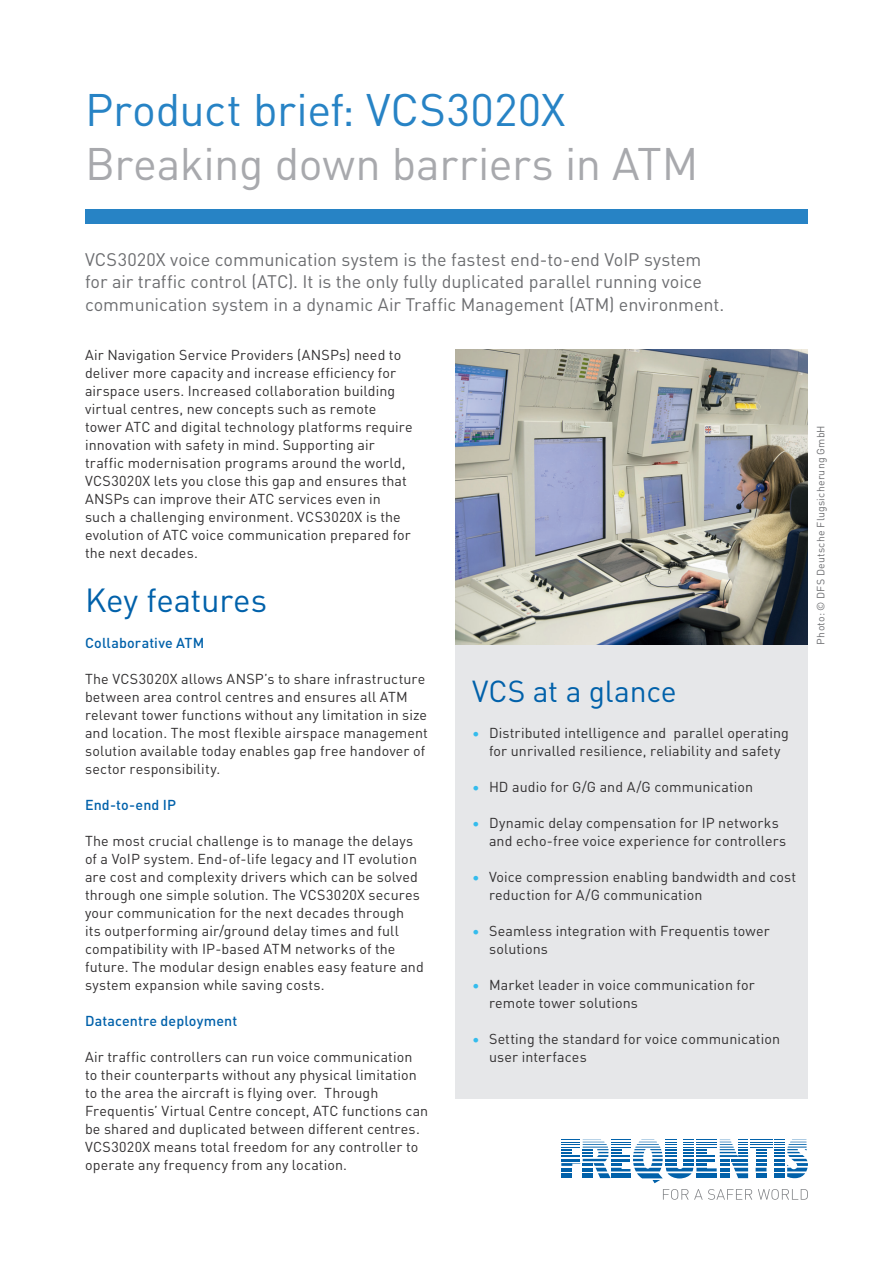
<style>
.page{position:relative;width:893px;height:1263px;background:#fff}
.page>*{position:absolute;margin:0;border:0;box-sizing:border-box;transform-origin:0 0}
._02_FRQ_U1_subheadli{font:45px "DINOT";letter-spacing:-.01em;color:#a8a9ad}
._01_FRQ_U1_headline{font:45px "DINOT";letter-spacing:-.005em;color:#2783c5}
._02_FRQ_I_headline_h{font:33px "DINOT";letter-spacing:-.01em;color:#0161aa}
.t1{font:30px "DINOT";letter-spacing:-.01em;color:#0161aa}
._06_FRQ_I_copy_mediu{font:18px/22.5px "DINOT";letter-spacing:-.005em;color:#6c6d70}
._07_FRQ_I_copy_norma{font:14.25px/18px "DINOT";letter-spacing:.01em;color:#312f30}
._07_FRQ_I_copy_norma-2{font:500 14.25px "DINOT";letter-spacing:.01em;color:#0161aa}
._06_FRQ_I_copy_mediu-2{font:10.5px "DINOT";letter-spacing:.025em;color:#6c6d70}
.s1{color:#34bced}
</style>
<div class="page">
<svg style="left:663px;top:1189px;width:145px;height:11px"></svg>
<svg style="left:561px;top:1140px;width:247px;height:43px"></svg>
<div style="left:85px;top:209px;width:723px;height:14px;background:#2783c5"></div>
<div style="left:455px;top:624px;width:353px;height:474px;background:#e6e7e9"></div>
<img style="left:455px;top:350px;width:353px;height:295px">
<p class="_01_FRQ_U1_headline" style="left:85px;top:75px;width:482px">Product brief: VCS3020X</p>
<p class="_02_FRQ_U1_subheadli" style="left:85px;top:129px;width:615px">Breaking down barriers in ATM</p>
<p class="_06_FRQ_I_copy_mediu" style="left:85px;top:247px;width:641px">VCS3020X voice communication system is the fastest end-to-end VoIP system for air traffic control (ATC). It is the only fully duplicated parallel running voice communication system in a dynamic Air Traffic Management (ATM) environment.</p>
<p class="_07_FRQ_I_copy_norma" style="left:85px;top:345px;width:329px">Air Navigation Service Providers (ANSPs) need to deliver more capacity and increase efficiency for airspace users. Increased collaboration building virtual centres, new concepts such as remote tower ATC and digital technology platforms require innovation with safety in mind. Supporting air traffic modernisation programs around the world, VCS3020X lets you close this gap and ensures that ANSPs can improve their ATC services even in such a challenging environment. VCS3020X is the evolution of ATC voice communication prepared for the next decades.</p>
<p class="_02_FRQ_I_headline_h" style="left:85px;top:575px;width:184px">Key features</p>
<p class="_07_FRQ_I_copy_norma-2" style="left:85px;top:634px;width:121px">Collaborative ATM</p>
<p class="_07_FRQ_I_copy_norma" style="left:85px;top:669px;width:344px">The VCS3020X allows ANSP’s to share infrastructure between area control centres and ensures all ATM relevant tower functions without any limitation in size and location. The most flexible airspace management solution available today enables gap free handover of sector responsibility.</p>
<p class="_07_FRQ_I_copy_norma-2" style="left:85px;top:796px;width:93px">End-to-end IP</p>
<p class="_07_FRQ_I_copy_norma" style="left:85px;top:831px;width:340px">The most crucial challenge is to manage the delays of a VoIP system. End-of-life legacy and IT evolution are cost and complexity drivers which can be solved through one simple solution. The VCS3020X secures your communication for the next decades through<br>its outperforming air/ground delay times and full compatibility with IP-based ATM networks of the future. The modular design enables easy feature and system expansion while saving costs.</p>
<p class="_07_FRQ_I_copy_norma-2" style="left:85px;top:1012px;width:154px">Datacentre deployment</p>
<p class="_07_FRQ_I_copy_norma" style="left:85px;top:1047px;width:345px">Air traffic controllers can run voice communication to their counterparts without any physical limitation to the area the aircraft is flying over. Through Frequentis’ Virtual Centre concept, ATC functions can be shared and duplicated between different centres.<br>VCS3020X means total freedom for any controller to operate any frequency from any location.</p>
<p class="t1" style="left:472px;top:668px;width:206px">VCS at a glance</p>
<p class="_07_FRQ_I_copy_norma" style="left:472px;top:723px;width:318px;text-align:center"><span class="s1">•</span> Distributed intelligence and parallel operating for unrivalled resilience, reliability and safety</p>
<p class="_07_FRQ_I_copy_norma" style="left:472px;top:777px;width:283px"><span class="s1">•</span> HD audio for G/G and A/G communication</p>
<p class="_07_FRQ_I_copy_norma" style="left:489px;top:813px;width:299px;text-indent:-17px"><span class="s1">•</span> Dynamic delay compensation for IP networks and echo-free voice experience for controllers</p>
<p class="_07_FRQ_I_copy_norma" style="left:489px;top:867px;width:309px;text-indent:-17px"><span class="s1">•</span> Voice compression enabling bandwidth and cost reduction for A/G communication</p>
<p class="_07_FRQ_I_copy_norma" style="left:489px;top:921px;width:282px;text-indent:-17px"><span class="s1">•</span> Seamless integration with Frequentis tower solutions</p>
<p class="_07_FRQ_I_copy_norma" style="left:489px;top:975px;width:267px;text-indent:-17px"><span class="s1">•</span> Market leader in voice communication for remote tower solutions</p>
<p class="_07_FRQ_I_copy_norma" style="left:489px;top:1029px;width:293px;text-indent:-17px"><span class="s1">•</span> Setting the standard for voice communication user interfaces</p>
<p class="_06_FRQ_I_copy_mediu-2" style="left:813px;top:644px;width:221px;rotate:-90deg">Photo: © DFS Deutsche Flugsicherung GmbH</p>
</div>
